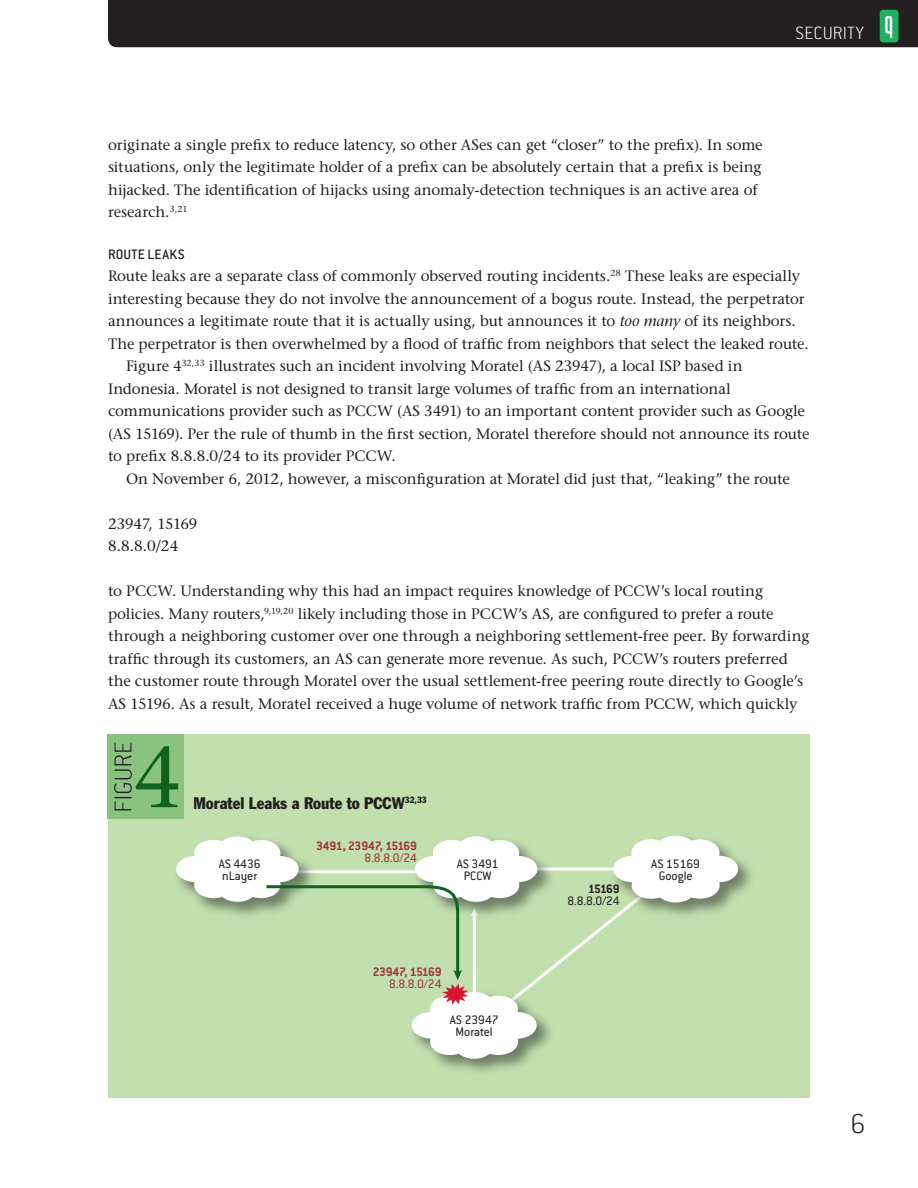
<style>
.page{position:relative;width:918px;height:1188px;background:#fff}
.page>*{position:absolute;margin:0;border:0;box-sizing:border-box;transform-origin:0 0}
.t1{font:200 30px "Conduit ITC Std";color:#231f20}
.t2{font:200 19.5px "Conduit ITC Std";letter-spacing:.005em;color:#fff}
.t3{font:condensed 16.5px "Franklin Gothic";color:#231f20}
.Q_body_copy_no_inden{font:15px/22.5px "Stone Serif";letter-spacing:-.005em;color:#231f20}
.Q_body_copy{font:15px/22.5px "Stone Serif";letter-spacing:-.005em;color:#231f20}
.Q_coding_copy{font:15px "Stone Serif";letter-spacing:-.015em;color:#231f20}
.Q_2nd_level_heads{font:500 15px "Conduit ITC Std";letter-spacing:.02em;color:#231f20}
.t4{font:13.5px/12px "Conduit ITC Std";color:#231f20;text-align:center}
.t5{font:700 13.5px/12px "Conduit ITC Std";letter-spacing:-.025em;color:#9f3839;text-align:right}
.s1{font-style:italic}
.s2{font-weight:400}
.s3{font-weight:700}
</style>
<div class="page">
<div style="left:108px;top:0;width:810px;height:47px;background:#231f20"></div>
<div style="left:108px;top:734px;width:702px;height:364px;background:#c2dfae"></div>
<img style="left:673px;top:835px;width:79px;height:59px">
<svg style="left:176px;top:836px;width:562px;height:223px"></svg>
<div style="left:108px;top:734px;width:76px;height:85px;background:#8ac380"></div>
<svg style="left:114px;top:743px;width:64px;height:67px"></svg>
<h2 class="t2" style="left:796px;top:22px;width:70px">SECURITY</h2>
<p class="Q_body_copy" style="left:108px;top:133px;width:656px">originate a single prefix to reduce latency, so other ASes can get “closer” to the prefix). In some situations, only the legitimate holder of a prefix can be absolutely certain that a prefix is being hijacked. The identification of hijacks using anomaly-detection techniques is an active area of research.<sup>3,21</sup></p>
<p class="Q_2nd_level_heads" style="left:108px;top:245px;width:78px">ROUTE LEAKS</p>
<p class="Q_body_copy_no_inden" style="left:108px;top:265px;width:702px">Route leaks are a separate class of commonly observed routing incidents.<sup>28</sup> These leaks are especially interesting because they do not involve the announcement of a bogus route. Instead, the perpetrator announces a legitimate route that it is actually using, but announces it to <span class="s1">too many</span> of its neighbors.<br>The perpetrator is then overwhelmed by a flood of traffic from neighbors that select the leaked route.</p>
<p class="Q_body_copy" style="left:108px;top:355px;width:703px;text-indent:18px">Figure 4<sup>32,33</sup> illustrates such an incident involving Moratel (AS 23947), a local ISP based in Indonesia. Moratel is not designed to transit large volumes of traffic from an international communications provider such as PCCW (AS 3491) to an important content provider such as Google (AS 15169). Per the rule of thumb in the first section, Moratel therefore should not announce its route to prefix 8.8.8.0/24 to its provider PCCW.</p>
<p class="Q_body_copy" style="left:126px;top:467px;width:665px">On November 6, 2012, however, a misconfiguration at Moratel did just that, “leaking” the route</p>
<p class="Q_coding_copy" style="left:108px;top:514px;width:91px">23947, 15169</p>
<p class="Q_coding_copy" style="left:108px;top:537px;width:72px">8.8.8.0/24</p>
<p class="Q_body_copy_no_inden" style="left:108px;top:580px;width:703px">to PCCW. Understanding why this had an impact requires knowledge of PCCW’s local routing policies. Many routers,<sup>9,19,20</sup> likely including those in PCCW’s AS, are configured to prefer a route through a neighboring customer over one through a neighboring settlement-free peer. By forwarding traffic through its customers, an AS can generate more revenue. As such, PCCW’s routers preferred the customer route through Moratel over the usual settlement-free peering route directly to Google’s AS 15196. As a result, Moratel received a huge volume of network traffic from PCCW, which quickly</p>
<p class="t3" style="left:193px;top:793px;width:235px">Moratel Leaks a Route to PCCW<sup>32,33</sup></p>
<p class="t5" style="left:316px;top:839px;width:102px">3491, 23947, 15169<br><span class="s2">8.8.8.0/24</span></p>
<p class="t4" style="left:219px;top:857px;width:43px;text-align:left">AS 4436 nLayer</p>
<p class="t4" style="left:457px;top:857px;width:43px">AS 3491<br>PCCW</p>
<p class="t4" style="left:651px;top:857px;width:50px">AS 15169<br>Google</p>
<p class="t4" style="left:567px;top:882px;width:54px;text-align:right"><span class="s3">15169<br></span>8.8.8.0/24</p>
<p class="t5" style="left:373px;top:966px;width:70px">23947, 15169<br><span class="s2">8.8.8.0/24</span></p>
<p class="t4" style="left:450px;top:1013px;width:50px">AS 23947<br>Moratel</p>
<h1 class="t1" style="left:850px;top:1106px;width:17px">6</h1>
</div>
